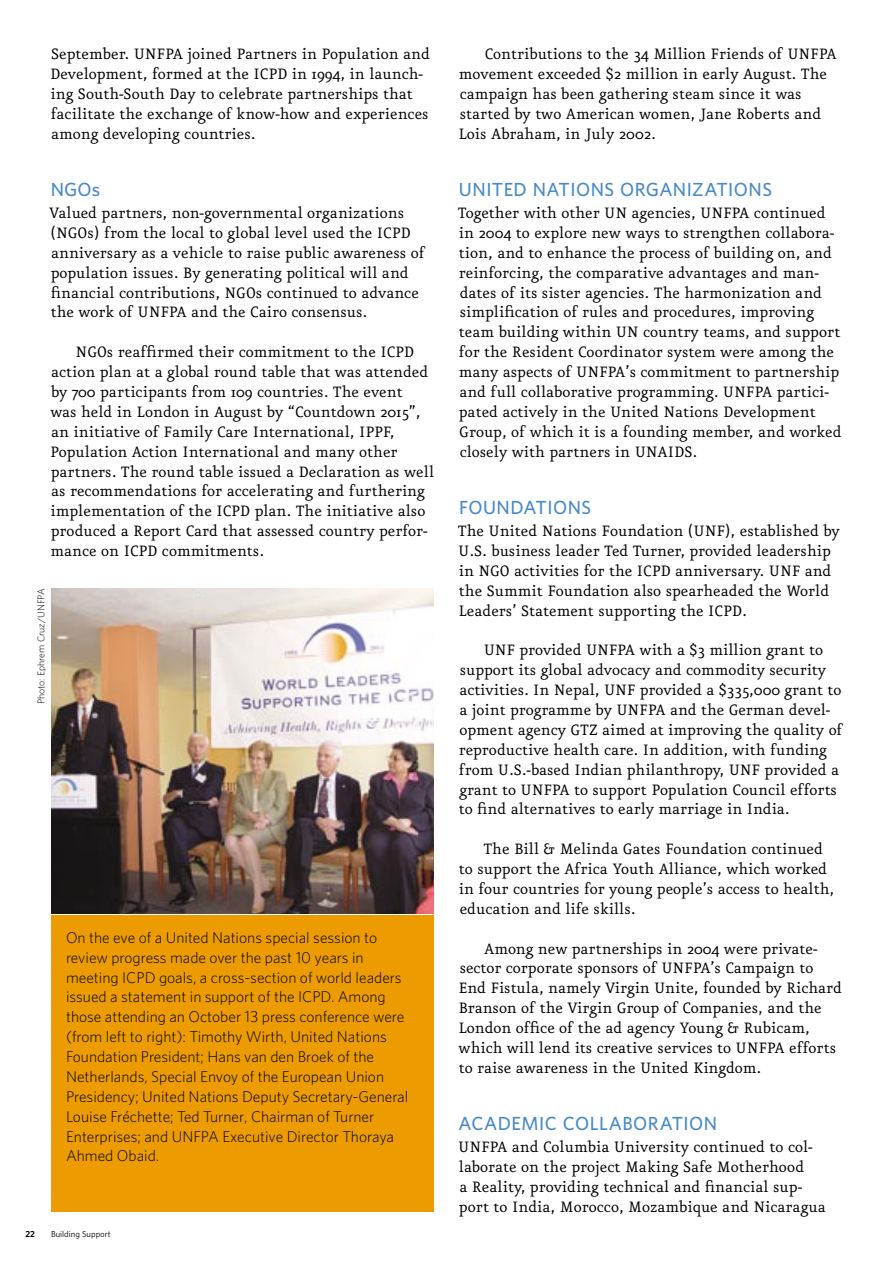
<style>
.page{position:relative;width:893px;height:1263px;background:#fff}
.page>*{position:absolute;margin:0;border:0;box-sizing:border-box;transform-origin:0 0}
.t1{font:18px/19.8px "Eureka";color:#000}
.t2{font:600 17.25px "UNFPA";letter-spacing:.025em;color:#498ac7}
.t3{font:300 14.25px/20px "UNFPA";color:#000}
.t4{font:300 9px "UNFPA";color:#000}
.t5{font:7.8px "UNFPA Text";color:#000}
.t6{font:700 7.8px "UNFPA";color:#000}
</style>
<div class="page">
<img style="left:51px;top:588px;width:383px;height:326px">
<div style="left:51px;top:916px;width:383px;height:296px;background:#ec9b00"></div>
<p class="t1" style="left:50px;top:45px;width:381px">September. UNFPA joined Partners in Population and Development, formed at the ICPD in 1994, in launch&shy;ing South-South Day to celebrate partnerships that facilitate the exchange of know-how and experiences among developing countries.</p>
<p class="t2" style="left:51px;top:178px;width:51px">NGOs</p>
<p class="t1" style="left:49px;top:204px;width:377px">Valued partners, non-governmental organizations (NGOs) from the local to global level used the ICPD anniversary as a vehicle to raise public awareness of population issues. By generating political will and financial contributions, NGOs continued to advance the work of UNFPA and the Cairo consensus.</p>
<p class="t1" style="left:50px;top:343px;width:386px;text-indent:26px">NGOs reaffirmed their commitment to the ICPD action plan at a global round table that was attended by 700 participants from 109 countries. The event<br>was held in London in August by “Countdown 2015”, an initiative of Family Care International, IPPF, Population Action International and many other partners. The round table issued a Declaration as well as recommendations for accelerating and furthering implementation of the ICPD plan. The initiative also produced a Report Card that assessed country perfor&shy;mance on ICPD commitments.</p>
<p class="t4" style="left:36px;top:704px;width:117px;rotate:-90deg">Photo: Ephrem Cruz/UNFPA</p>
<p class="t3" style="left:66px;top:927px;width:344px">On the eve of a United Nations special session to review progress made over the past 10 years in meeting ICPD goals, a cross-section of world leaders issued a statement in support of the ICPD. Among those attending an October 13 press conference were (from left to right): Timothy Wirth, United Nations Foundation President; Hans van den Broek of the Netherlands, Special Envoy of the European Union Presidency; United Nations Deputy Secretary-General Louise Fréchette; Ted Turner, Chairman of Turner Enterprises; and UNFPA Executive Director Thoraya Ahmed Obaid.</p>
<p class="t6" style="left:26px;top:1229px;width:11px">22</p>
<p class="t5" style="left:51px;top:1229px;width:61px">Building Support</p>
<p class="t1" style="left:458px;top:45px;width:380px;text-indent:26px">Contributions to the 34 Million Friends of UNFPA movement exceeded $2 million in early August. The campaign has been gathering steam since it was started by two American women, Jane Roberts and Lois Abraham, in July 2002.</p>
<p class="t2" style="left:459px;top:178px;width:315px">UNITED NATIONS ORGANIZATIONS</p>
<p class="t1" style="left:458px;top:204px;width:385px">Together with other UN agencies, UNFPA continued in 2004 to explore new ways to strengthen collabora&shy;tion, and to enhance the process of building on, and reinforcing, the comparative advantages and man&shy;dates of its sister agencies. The harmonization and simplification of rules and procedures, improving team building within UN country teams, and support for the Resident Coordinator system were among the many aspects of UNFPA’s commitment to partnership and full collaborative programming. UNFPA partici&shy;pated actively in the United Nations Development Group, of which it is a founding member, and worked closely with partners in UNAIDS.</p>
<p class="t2" style="left:459px;top:496px;width:134px">FOUNDATIONS</p>
<p class="t1" style="left:458px;top:522px;width:383px">The United Nations Foundation (UNF), established by U.S. business leader Ted Turner, provided leadership in NGO activities for the ICPD anniversary. UNF and the Summit Foundation also spearheaded the World Leaders’ Statement supporting the ICPD.</p>
<p class="t1" style="left:459px;top:641px;width:386px;text-indent:25px">UNF provided UNFPA with a $3 million grant to support its global advocacy and commodity security activities. In Nepal, UNF provided a $335,000 grant to a joint programme by UNFPA and the German devel&shy;opment agency GTZ aimed at improving the quality of reproductive health care. In addition, with funding from U.S.-based Indian philanthropy, UNF provided a grant to UNFPA to support Population Council efforts to find alternatives to early marriage in India.</p>
<p class="t1" style="left:459px;top:840px;width:377px;text-indent:25px">The Bill &amp; Melinda Gates Foundation continued to support the Africa Youth Alliance, which worked in four countries for young people’s access to health, education and life skills.</p>
<p class="t1" style="left:458px;top:939px;width:385px;text-indent:26px">Among new partnerships in 2004 were private&shy;sector corporate sponsors of UNFPA’s Campaign to End Fistula, namely Virgin Unite, founded by Richard Branson of the Virgin Group of Companies, and the London office of the ad agency Young &amp; Rubicam, which will lend its creative services to UNFPA efforts to raise awareness in the United Kingdom.</p>
<p class="t2" style="left:458px;top:1112px;width:260px">ACADEMIC COLLABORATION</p>
<p class="t1" style="left:458px;top:1138px;width:369px">UNFPA and Columbia University continued to col&shy;laborate on the project Making Safe Motherhood<br>a Reality, providing technical and financial sup&shy;port to India, Morocco, Mozambique and Nicaragua</p>
</div>
